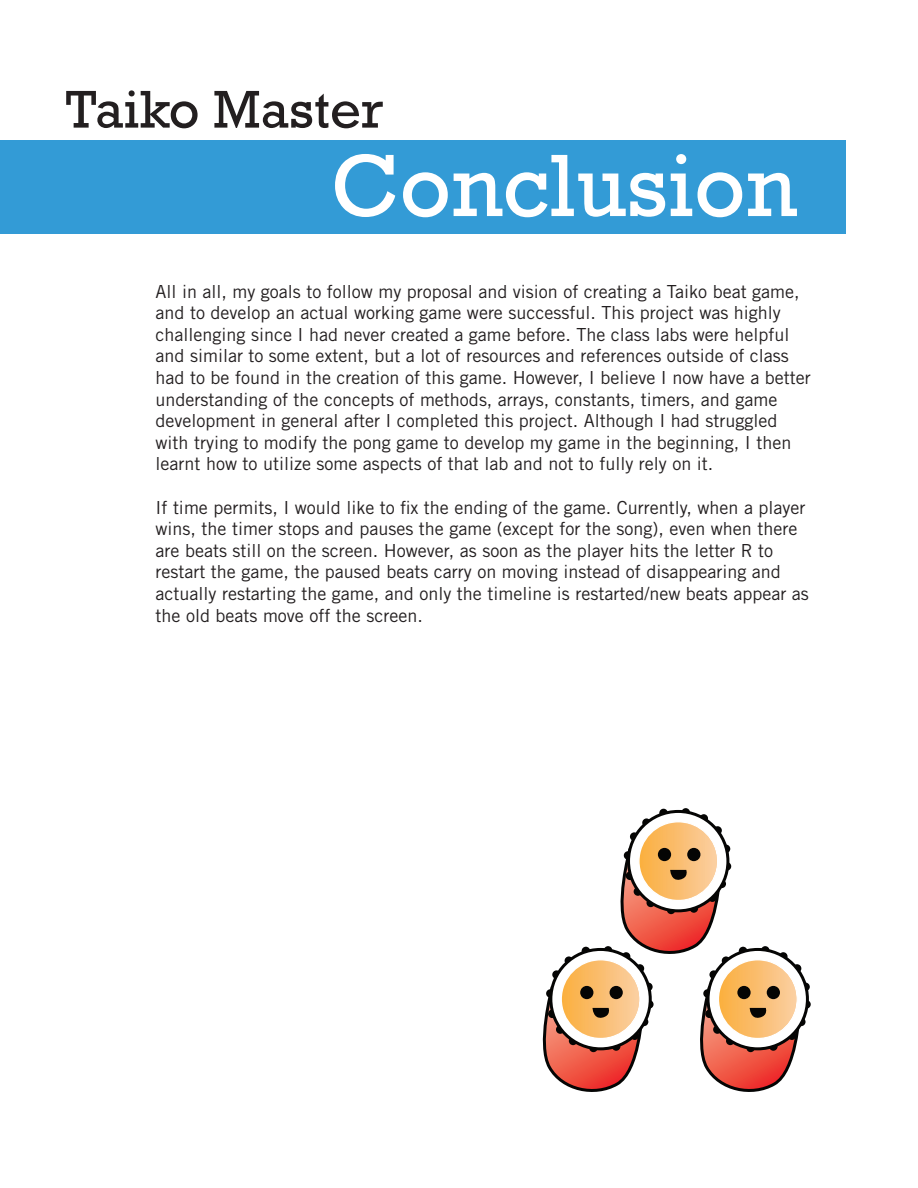
<style>
.page{position:relative;width:918px;height:1188px;background:#fff}
.page>*{position:absolute;margin:0;border:0;box-sizing:border-box;transform-origin:0 0}
.t1{font:90px "Rockwell";color:#fff}
.t2{font:54px "Rockwell";color:#231f20}
.t3{font:18px/21.6px "Trade Gothic LT Std";color:#231f20}
</style>
<div class="page">
<div style="left:0;top:140px;width:846px;height:93px;background:#339bd6"></div>
<div style="left:582px;top:947px;width:8px;height:8px;background:#050504;border-radius:50%"></div>
<div style="left:565px;top:956px;width:8px;height:9px;background:#050504;border-radius:50%"></div>
<div style="left:552px;top:970px;width:9px;height:9px;background:#050504;border-radius:50%"></div>
<div style="left:640px;top:1018px;width:8px;height:8px;background:#050504;border-radius:50%"></div>
<svg style="left:645px;top:1000px;width:9px;height:9px"></svg>
<svg style="left:644px;top:983px;width:9px;height:8px"></svg>
<div style="left:636px;top:964px;width:8px;height:9px;background:#050504;border-radius:50%"></div>
<svg style="left:604px;top:946px;width:8px;height:9px"></svg>
<svg style="left:551px;top:949px;width:99px;height:100px"></svg>
<div style="left:549px;top:948px;width:103px;height:102px;border:3px solid #050504;border-radius:50%"></div>
<svg style="left:561px;top:960px;width:79px;height:79px;background:#fac074"></svg>
<svg style="left:610px;top:986px;width:13px;height:13px"></svg>
<svg style="left:580px;top:986px;width:13px;height:13px"></svg>
<svg style="left:542px;top:988px;width:103px;height:104px"></svg>
<div style="left:739px;top:947px;width:8px;height:8px;background:#050504;border-radius:50%"></div>
<div style="left:722px;top:956px;width:8px;height:9px;background:#050504;border-radius:50%"></div>
<div style="left:709px;top:970px;width:9px;height:9px;background:#050504;border-radius:50%"></div>
<div style="left:797px;top:1018px;width:9px;height:8px;background:#050504;border-radius:50%"></div>
<svg style="left:802px;top:1000px;width:9px;height:9px"></svg>
<svg style="left:801px;top:983px;width:9px;height:8px"></svg>
<div style="left:793px;top:964px;width:8px;height:9px;background:#050504;border-radius:50%"></div>
<div style="left:779px;top:952px;width:9px;height:9px;background:#050504;border-radius:50%"></div>
<svg style="left:761px;top:946px;width:9px;height:9px"></svg>
<svg style="left:708px;top:949px;width:99px;height:100px"></svg>
<div style="left:707px;top:948px;width:102px;height:102px;border:3px solid #050504;border-radius:50%"></div>
<svg style="left:718px;top:960px;width:79px;height:79px;background:#fac074"></svg>
<svg style="left:767px;top:986px;width:13px;height:13px"></svg>
<div style="left:737px;top:986px;width:14px;height:13px;background:#050504;border-radius:50%"></div>
<svg style="left:700px;top:988px;width:102px;height:104px"></svg>
<div style="left:659px;top:809px;width:9px;height:8px;background:#050504;border-radius:50%"></div>
<div style="left:642px;top:818px;width:9px;height:9px;background:#050504;border-radius:50%"></div>
<div style="left:630px;top:832px;width:8px;height:9px;background:#050504;border-radius:50%"></div>
<div style="left:718px;top:880px;width:8px;height:8px;background:#050504;border-radius:50%"></div>
<div style="left:723px;top:862px;width:8px;height:9px;background:#050504;border-radius:50%"></div>
<div style="left:722px;top:845px;width:8px;height:8px;background:#050504;border-radius:50%"></div>
<div style="left:713px;top:826px;width:9px;height:9px;background:#050504;border-radius:50%"></div>
<div style="left:700px;top:814px;width:8px;height:9px;background:#050504;border-radius:50%"></div>
<svg style="left:681px;top:808px;width:9px;height:9px"></svg>
<svg style="left:629px;top:811px;width:99px;height:100px"></svg>
<div style="left:627px;top:810px;width:102px;height:102px;border:3px solid #050504;border-radius:50%"></div>
<svg style="left:639px;top:822px;width:79px;height:79px;background:#fabf74"></svg>
<svg style="left:687px;top:848px;width:13px;height:13px"></svg>
<svg style="left:658px;top:848px;width:13px;height:13px"></svg>
<svg style="left:614px;top:850px;width:109px;height:109px"></svg>
<h2 class="t2" style="left:66px;top:78px;width:319px">Taiko Master</h2>
<h1 class="t1" style="left:331px;top:134px;width:468px">Conclusion</h1>
<p class="t3" style="left:156px;top:280px;width:657px">All in all, my goals to follow my proposal and vision of creating a Taiko beat game, and to develop an actual working game were successful. This project was highly challenging since I had never created a game before. The class labs were helpful and similar to some extent, but a lot of resources and references outside of class had to be found in the creation of this game. However, I believe I now have a better understanding of the concepts of methods, arrays, constants, timers, and game development in general after I completed this project. Although I had struggled with trying to modify the pong game to develop my game in the beginning, I then learnt how to utilize some aspects of that lab and not to fully rely on it.</p>
<p class="t3" style="left:156px;top:496px;width:655px">If time permits, I would like to fix the ending of the game. Currently, when a player wins, the timer stops and pauses the game (except for the song), even when there are beats still on the screen. However, as soon as the player hits the letter R to restart the game, the paused beats carry on moving instead of disappearing and actually restarting the game, and only the timeline is restarted/new beats appear as the old beats move off the screen.</p>
</div>
